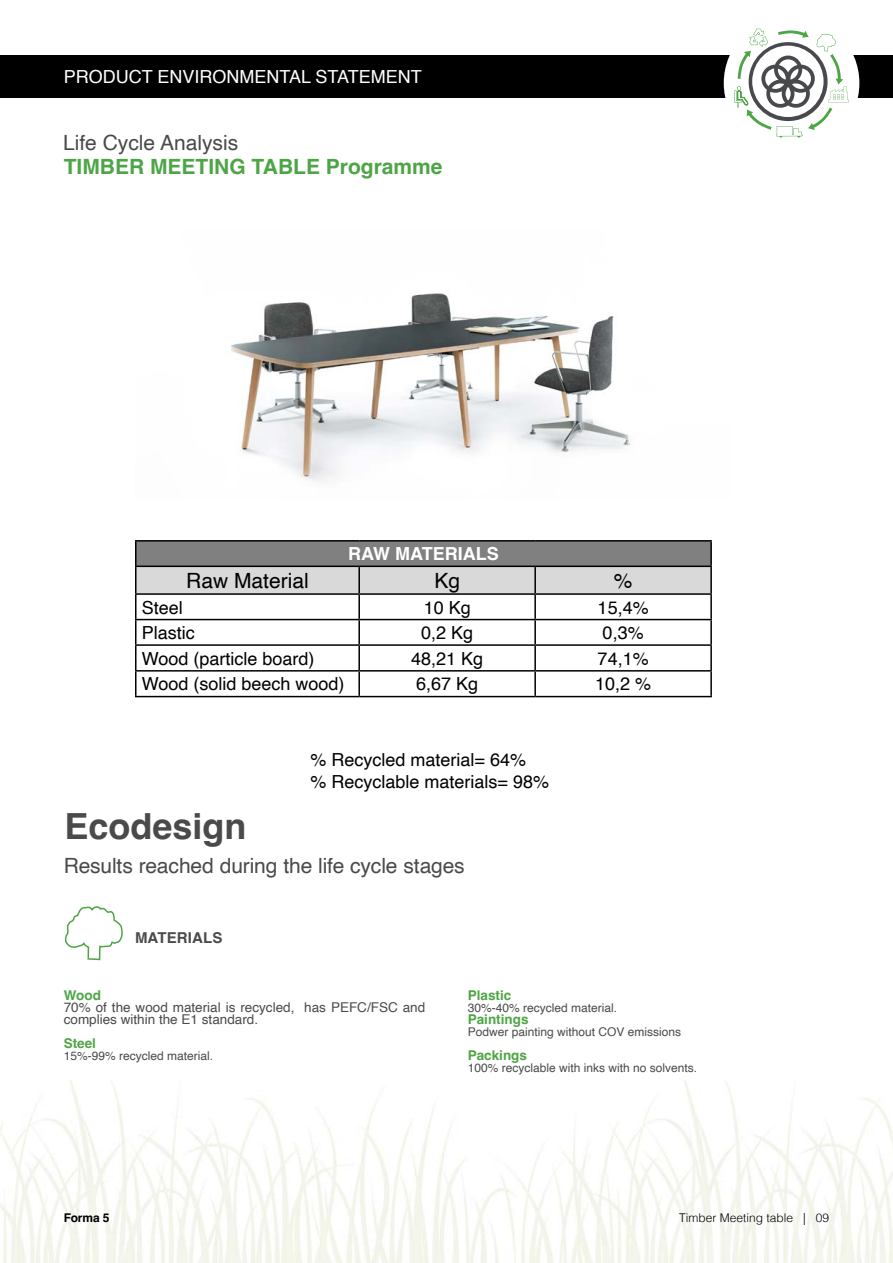
<style>
.page{position:relative;width:893px;height:1263px;background:#fff}
.page>*{position:absolute;margin:0;border:0;box-sizing:border-box;transform-origin:0 0}
.t1{font:700 36px "Helvetica";color:#4b4a4b}
.t2{font:21px "Helvetica";letter-spacing:-.005em;color:#4b4a4b}
.t3{font:700 21px "Helvetica";color:#4ea546}
.t4{font:21px "Helvetica";color:#000}
.t5{font:18px "Helvetica";color:#000}
.t6{font:18px "Helvetica";color:#fff}
.t7{font:700 18px "Helvetica";color:#fff}
.t8{font:700 15px "Helvetica";letter-spacing:.005em;color:#4b4a4b}
.t9{font:13.5px/12px "Helvetica";color:#4b4a4b}
.t10{font:700 13.5px "Helvetica";color:#4ea546}
.t11{font:12px "Helvetica";color:#4b4a4b}
.t12{font:300 12px "Helvetica";color:#000}
.t13{font:700 12px "Helvetica";letter-spacing:-.01em;color:#000}
</style>
<div class="page">
<img style="left:231px;top:293px;width:400px;height:189px">
<svg style="left:64px;top:906px;width:59px;height:55px"></svg>
<img style="left:0;top:1080px;width:893px;height:183px">
<div style="left:0;top:55px;width:893px;height:43px;background:#000"></div>
<div style="left:724px;top:15px;width:135px;height:136px;background:#fff;border-radius:50%"></div>
<svg style="left:735px;top:29px;width:114px;height:109px"></svg>
<hr style="left:710px;top:567px;width:2px;height:26px;background:#000">
<hr style="left:535px;top:593px;width:177px;height:2px;background:#000">
<hr style="left:710px;top:595px;width:2px;height:24px;background:#000">
<hr style="left:535px;top:619px;width:177px;height:1px;background:#000">
<hr style="left:710px;top:620px;width:2px;height:24px;background:#000">
<hr style="left:535px;top:644px;width:177px;height:2px;background:#000">
<hr style="left:710px;top:646px;width:2px;height:24px;background:#000">
<hr style="left:535px;top:670px;width:177px;height:2px;background:#000">
<hr style="left:710px;top:672px;width:2px;height:24px;background:#000">
<hr style="left:135px;top:696px;width:224px;height:1px;background:#000">
<hr style="left:359px;top:696px;width:176px;height:1px;background:#000">
<hr style="left:535px;top:696px;width:177px;height:1px;background:#000">
<svg style="left:135px;top:542px;width:576px;height:154px"></svg>
<hr style="left:710px;top:542px;width:2px;height:24px;background:#000">
<hr style="left:135px;top:540px;width:224px;height:2px;background:#000">
<hr style="left:359px;top:540px;width:176px;height:2px;background:#000">
<hr style="left:535px;top:540px;width:177px;height:2px;background:#000">
<hr style="left:135px;top:566px;width:224px;height:1px;background:#000">
<hr style="left:359px;top:566px;width:176px;height:1px;background:#000">
<hr style="left:535px;top:566px;width:177px;height:1px;background:#000">
<p class="t6" style="left:64px;top:63px;width:360px">PRODUCT ENVIRONMENTAL STATEMENT</p>
<p class="t2" style="left:63px;top:127px;width:177px">Life Cycle Analysis</p>
<p class="t3" style="left:64px;top:154px;width:380px">TIMBER MEETING TABLE Programme</p>
<p class="t7" style="left:348px;top:543px;width:152px">RAW MATERIALS</p>
<p class="t4" style="left:186px;top:564px;width:124px">Raw Material</p>
<p class="t4" style="left:434px;top:564px;width:27px">Kg</p>
<p class="t4" style="left:614px;top:564px;width:20px">%</p>
<p class="t5" style="left:142px;top:593px;width:43px">Steel</p>
<p class="t5" style="left:424px;top:593px;width:49px">10 Kg</p>
<p class="t5" style="left:598px;top:593px;width:53px">15,4%</p>
<p class="t5" style="left:142px;top:619px;width:55px">Plastic</p>
<p class="t5" style="left:421px;top:619px;width:54px">0,2 Kg</p>
<p class="t5" style="left:603px;top:619px;width:43px">0,3%</p>
<p class="t5" style="left:142px;top:644px;width:174px">Wood (particle board)</p>
<p class="t5" style="left:411px;top:644px;width:74px">48,21 Kg</p>
<p class="t5" style="left:598px;top:644px;width:53px">74,1%</p>
<p class="t5" style="left:142px;top:670px;width:204px">Wood (solid beech wood)</p>
<p class="t5" style="left:416px;top:670px;width:64px">6,67 Kg</p>
<p class="t5" style="left:595px;top:670px;width:58px">10,2 %</p>
<p class="t5" style="left:310px;top:746px;width:217px">% Recycled material= 64%</p>
<p class="t5" style="left:310px;top:767px;width:240px">% Recyclable materials= 98%</p>
<p class="t1" style="left:65px;top:805px;width:184px">Ecodesign</p>
<p class="t2" style="left:64px;top:849px;width:402px">Results reached during the life cycle stages</p>
<p class="t8" style="left:135px;top:928px;width:89px">MATERIALS</p>
<p class="t10" style="left:64px;top:987px;width:39px">Wood</p>
<p class="t9" style="left:64px;top:1001px;width:363px">70% of the wood material is recycled, has PEFC/FSC and complies within the E1 standard.</p>
<p class="t10" style="left:64px;top:1035px;width:34px">Steel</p>
<p class="t11" style="left:64px;top:1046px;width:151px">15%-99% recycled material.</p>
<p class="t10" style="left:468px;top:987px;width:45px">Plastic</p>
<p class="t11" style="left:468px;top:998px;width:151px">30%-40% recycled material.</p>
<p class="t10" style="left:468px;top:1011px;width:62px">Paintings</p>
<p class="t11" style="left:468px;top:1022px;width:215px">Podwer painting without COV emissions</p>
<p class="t10" style="left:468px;top:1047px;width:61px">Packings</p>
<p class="t11" style="left:468px;top:1058px;width:231px">100% recyclable with inks with no solvents.</p>
<p class="t13" style="left:64px;top:1211px;width:47px">Forma 5</p>
<p class="t12" style="left:679px;top:1207px;width:152px">Timber Meeting table | 09</p>
</div>
